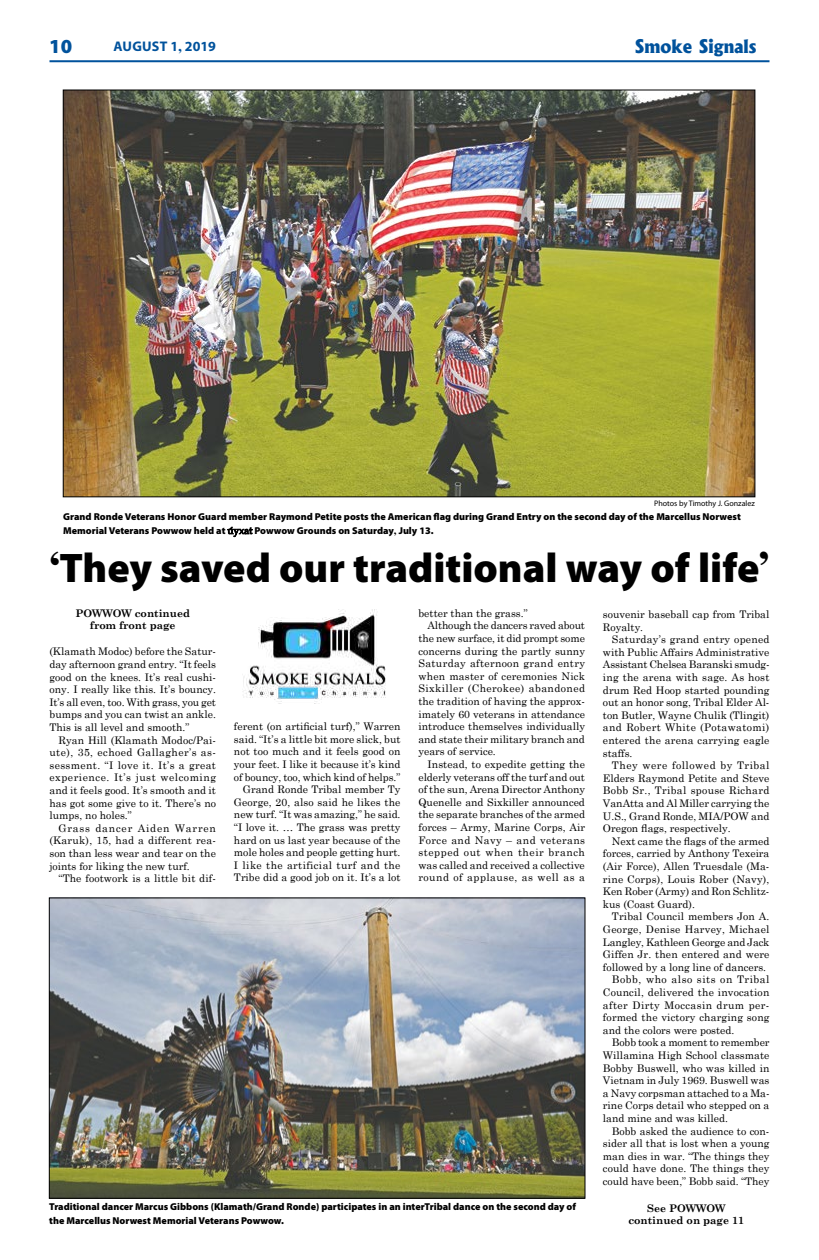
<style>
.page{position:relative;width:819px;height:1260px;background:#fff}
.page>*{position:absolute;margin:0;border:0;box-sizing:border-box;transform-origin:0 0}
.t1{font:900 41.5px "Myriad Pro";color:#000}
.t2{font:900 20px "Myriad Pro";color:#00529c}
.t3{font:800 18px "Albertus";color:#00529c}
.t4{font:700 14px "Myriad Pro";letter-spacing:.01em;color:#00529c}
.t5{font:10.5px/12.6px "Century Schoolbook";color:#000;text-align:justify}
.t6{font:10.5px "Century Schoolbook";letter-spacing:.04em;color:#000}
.t7{font:700 10.5px/12.6px "Century Schoolbook";color:#000;text-align:center}
.t8{font:10.5px "Century Schoolbook";letter-spacing:.05em;color:#000}
.t9{font:10.5px "Century Schoolbook";letter-spacing:.03em;color:#000}
.t10{font:10.5px "Century Schoolbook";letter-spacing:.025em;color:#000}
.t11{font:10.5px "Century Schoolbook";letter-spacing:.02em;color:#000}
.t12{font:900 10px/14px "Myriad Pro";color:#000}
.t13{font:8px "Myriad Pro";color:#000}
.s1{font-family:"Century Schoolbook"}
.s2{font-family:"Chinuk Wawa Normal";font-weight:400}
.s3{font-family:"Century Schoolbook";font-weight:700}
</style>
<div class="page">
<hr style="left:50px;top:60px;width:720px;height:2px;background:#00529c">
<img style="left:242px;top:610px;width:144px;height:92px">
<img style="left:65px;top:92px;width:688px;height:403px">
<svg style="left:227px;top:527px;width:26px;height:10px"></svg>
<img style="left:51px;top:899px;width:532px;height:298px">
<div style="left:49px;top:897px;width:536px;height:302px;border:1px solid #000"></div>
<h2 class="t2" style="left:49px;top:38px;width:24px">10</h2>
<h3 class="t4" style="left:114px;top:38px;width:104px">AUGUST 1<span class="s1">,</span> 2019</h3>
<h3 class="t3" style="left:635px;top:38px;width:123px">Smoke Signals</h3>
<p class="t13" style="left:654px;top:500px;width:102px">Photos by Timothy J. Gonzalez</p>
<p class="t12" style="left:63px;top:510px;width:679px">Grand Ronde Veterans Honor Guard member Raymond Petite posts the American flag during Grand Entry on the second day of the Marcellus Norwest<br>Memorial Veterans Powwow held at <span class="s2">Uyxat</span> Powwow Grounds on Saturday<span class="s3">,</span> July 13.</p>
<h1 class="t1" style="left:50px;top:552px;width:721px"><span class="s3">‘</span>They saved our traditional way of life<span class="s3">’</span></h1>
<p class="t7" style="left:75px;top:608px;width:116px">POWWOW continued from front page</p>
<p class="t5" style="left:50px;top:646px;width:168px">(Klamath Modoc) before the Satur&shy;day afternoon grand entry. “It feels good on the knees. It’s real cushi&shy;ony. I really like this. It’s bouncy.<br>It’s all even, too. With grass, you get bumps and you can twist an ankle.<br>This is all level and smooth.”</p>
<p class="t5" style="left:50px;top:734px;width:168px;text-indent:9px">Ryan Hill (Klamath Modoc/Pai&shy;ute), 35, echoed Gallagher’s as&shy;sessment. “I love it. It’s a great experience. It’s just welcoming and it feels good. It’s smooth and it has got some give to it. There’s no lumps, no holes.”</p>
<p class="t5" style="left:50px;top:823px;width:168px;text-indent:9px">Grass dancer Aiden Warren (Karuk), 15, had a different rea&shy;son than less wear and tear on the joints for liking the new turf.</p>
<p class="t5" style="left:58px;top:873px;width:159px">“The footwork is a little bit dif-</p>
<p class="t5" style="left:234px;top:719px;width:168px;text-align:right">ferent (on artificial turf),” Warren said. “It’s a little bit more slick, but not too much and it feels good on your feet. I like it because it’s kind of bouncy, too, which kind of helps.” Grand Ronde Tribal member Ty George, 20, also said he likes the new turf. “It was amazing,” he said. “I love it. … The grass was pretty hard on us last year because of the mole holes and people getting hurt.<br>I like the artificial turf and the Tribe did a good job on it. It’s a lot</p>
<p class="t5" style="left:418px;top:608px;width:111px">better than the grass.”</p>
<p class="t5" style="left:427px;top:620px;width:159px">Although the dancers raved about</p>
<p class="t5" style="left:418px;top:633px;width:168px">the new surface, it did prompt some</p>
<p class="t5" style="left:418px;top:645px;width:168px">concerns during the partly sunny</p>
<p class="t9" style="left:418px;top:659px;width:168px">Saturday afternoon grand entry</p>
<p class="t11" style="left:418px;top:672px;width:168px">when master of ceremonies Nick</p>
<p class="t6" style="left:418px;top:685px;width:168px">Sixkiller (Cherokee) abandoned</p>
<p class="t5" style="left:418px;top:696px;width:168px">the tradition of having the approx-</p>
<p class="t5" style="left:418px;top:708px;width:168px">imately 60 veterans in attendance</p>
<p class="t5" style="left:418px;top:721px;width:168px">introduce themselves individually</p>
<p class="t5" style="left:418px;top:734px;width:168px">and state their military branch and</p>
<p class="t5" style="left:418px;top:746px;width:79px">years of service.</p>
<p class="t5" style="left:427px;top:759px;width:159px">Instead, to expedite getting the</p>
<p class="t5" style="left:418px;top:771px;width:168px">elderly veterans off the turf and out</p>
<p class="t5" style="left:418px;top:784px;width:168px">of the sun, Arena Director Anthony</p>
<p class="t5" style="left:418px;top:797px;width:168px">Quenelle and Sixkiller announced</p>
<p class="t5" style="left:418px;top:809px;width:168px">the separate branches of the armed</p>
<p class="t5" style="left:418px;top:822px;width:168px">forces – Army, Marine Corps, Air</p>
<p class="t6" style="left:418px;top:836px;width:168px">Force and Navy – and veterans</p>
<p class="t8" style="left:418px;top:848px;width:168px">stepped out when their branch</p>
<p class="t5" style="left:418px;top:860px;width:168px">was called and received a collective</p>
<p class="t6" style="left:418px;top:874px;width:168px">round of applause, as well as a</p>
<p class="t12" style="left:49px;top:1200px;width:528px">Traditional dancer Marcus Gibbons (Klamath/Grand Ronde) participates in an interTribal dance on the second day of the Marcellus Norwest Memorial Veterans Powwow.</p>
<p class="t5" style="left:603px;top:609px;width:168px">souvenir baseball cap from Tribal<br>Royalty.</p>
<p class="t5" style="left:603px;top:634px;width:168px;text-indent:9px">Saturday’s grand entry opened with Public Affairs Administrative Assistant Chelsea Baranski smudg&shy;ing the arena with sage. As host drum Red Hoop started pounding out an honor song, Tribal Elder Al&shy;ton Butler, Wayne Chulik (Tlingit) and Robert White (Potawatomi) entered the arena carrying eagle staffs.</p>
<p class="t5" style="left:603px;top:760px;width:168px;text-indent:9px">They were followed by Tribal Elders Raymond Petite and Steve Bobb Sr., Tribal spouse Richard VanAtta and Al Miller carrying the U.S., Grand Ronde, MIA/POW and Oregon flags, respectively.</p>
<p class="t5" style="left:603px;top:834px;width:168px;text-indent:9px">Next came the flags of the armed forces, carried by Anthony Texeira (Air Force), Allen Truesdale (Ma&shy;rine Corps), Louis Rober (Navy), Ken Rober (Army) and Ron Schlitz&shy;kus (Coast Guard).</p>
<p class="t5" style="left:612px;top:911px;width:159px">Tribal Council members Jon A.</p>
<p class="t10" style="left:603px;top:925px;width:168px">George, Denise Harvey, Michael</p>
<p class="t5" style="left:603px;top:936px;width:168px">Langley, Kathleen George and Jack</p>
<p class="t5" style="left:603px;top:949px;width:168px">Giffen Jr. then entered and were</p>
<p class="t5" style="left:603px;top:962px;width:165px">followed by a long line of dancers.</p>
<p class="t8" style="left:612px;top:976px;width:159px">Bobb, who also sits on Tribal</p>
<p class="t5" style="left:603px;top:987px;width:168px">Council, delivered the invocation</p>
<p class="t6" style="left:603px;top:1001px;width:168px">after Dirty Moccasin drum per-</p>
<p class="t5" style="left:603px;top:1012px;width:168px">formed the victory charging song</p>
<p class="t5" style="left:603px;top:1025px;width:133px">and the colors were posted.</p>
<p class="t5" style="left:612px;top:1037px;width:159px">Bobb took a moment to remember</p>
<p class="t5" style="left:603px;top:1050px;width:168px">Willamina High School classmate</p>
<p class="t5" style="left:603px;top:1062px;width:168px">Bobby Buswell, who was killed in</p>
<p class="t5" style="left:603px;top:1075px;width:168px">Vietnam in July 1969. Buswell was</p>
<p class="t5" style="left:603px;top:1088px;width:168px">a Navy corpsman attached to a Ma-</p>
<p class="t5" style="left:603px;top:1100px;width:168px">rine Corps detail who stepped on a</p>
<p class="t5" style="left:603px;top:1113px;width:127px">land mine and was killed.</p>
<p class="t5" style="left:612px;top:1125px;width:159px">Bobb asked the audience to con-</p>
<p class="t5" style="left:603px;top:1138px;width:168px">sider all that is lost when a young</p>
<p class="t5" style="left:603px;top:1151px;width:168px">man dies in war. “The things they</p>
<p class="t5" style="left:603px;top:1163px;width:168px">could have done. The things they</p>
<p class="t5" style="left:603px;top:1176px;width:168px">could have been,” Bobb said. “They</p>
<p class="t7" style="left:628px;top:1203px;width:117px">See POWWOW continued on page 11</p>
</div>
